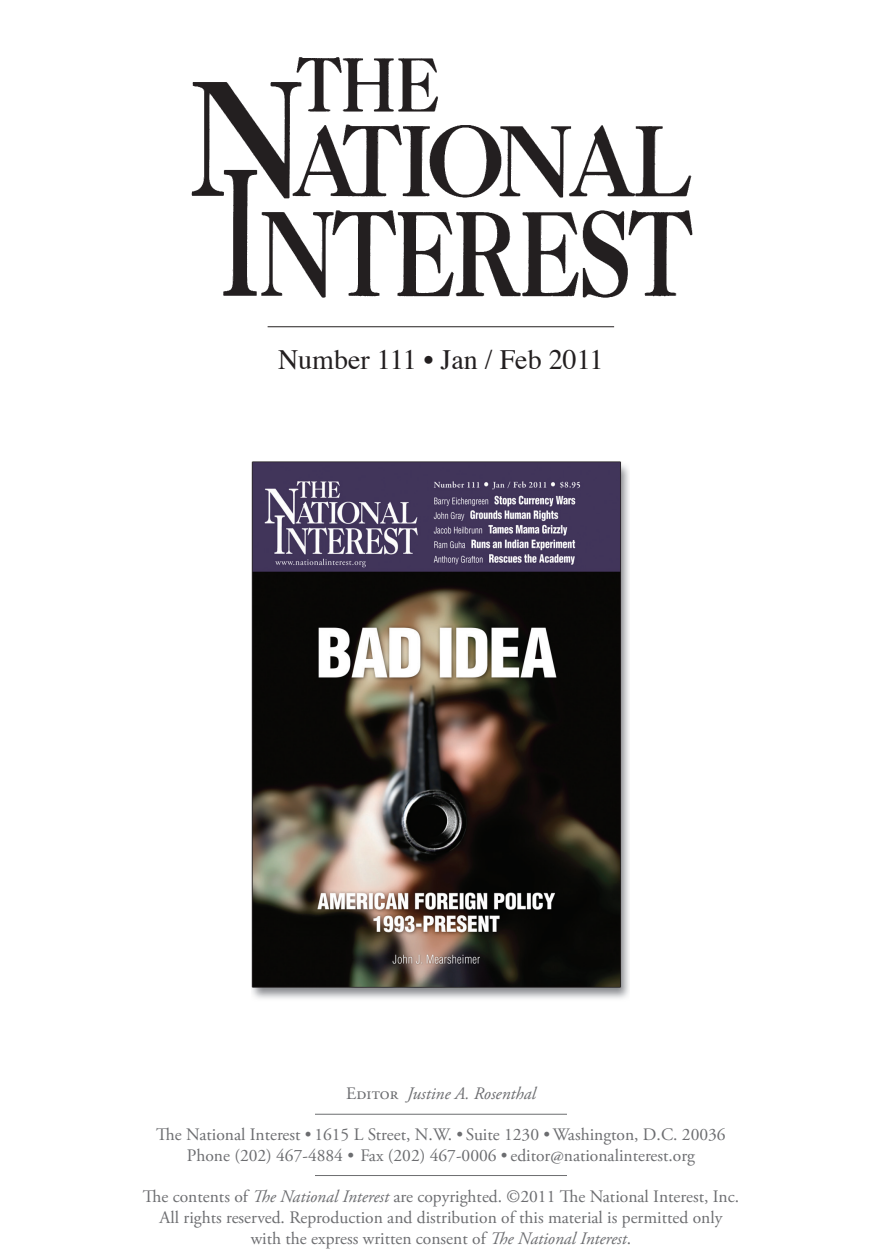
<style>
.page{position:relative;width:882px;height:1260px;background:#fff}
.page>*{position:absolute;margin:0;border:0;box-sizing:border-box;transform-origin:0 0}
.t1{font:28px "Times";color:#231f20}
.t2{font:17.5px/21px "Adobe Garamond Pro";color:#6c6d70;text-align:center}
.t3{font:italic 17.5px "Adobe Garamond Pro";color:#6c6d70}
.s1{font-style:normal}
.s2{font-style:italic}
</style>
<div class="page">
<img style="left:191px;top:57px;width:502px;height:241px">
<hr style="left:268px;top:326px;width:346px;height:1px;background:#231f20">
<hr style="left:315px;top:1175px;width:252px;height:1px;background:#6c6d70">
<hr style="left:315px;top:1114px;width:252px;height:1px;background:#6c6d70">
<img style="left:252px;top:461px;width:377px;height:538px">
<p class="t1" style="left:278px;top:333px;width:327px">Number 111 • Jan / Feb 2011</p>
<p class="t3" style="left:346px;top:1083px;width:191px"><span class="s1">Editor</span> Justine A. Rosenthal</p>
<p class="t2" style="left:156px;top:1124px;width:571px">The National Interest • 1615 L Street, N.W. • Suite 1230 • Washington, D.C. 20036</p>
<p class="t2" style="left:187px;top:1145px;width:510px">Phone (202) 467-4884 • Fax (202) 467-0006 • editor@nationalinterest.org</p>
<p class="t2" style="left:143px;top:1186px;width:598px">The contents of <span class="s2">The National Interest</span> are copyrighted. ©2011 The National Interest, Inc.</p>
<p class="t2" style="left:160px;top:1207px;width:564px">All rights reserved. Reproduction and distribution of this material is permitted only with the express written consent of <span class="s2">The National Interest</span>.</p>
</div>
